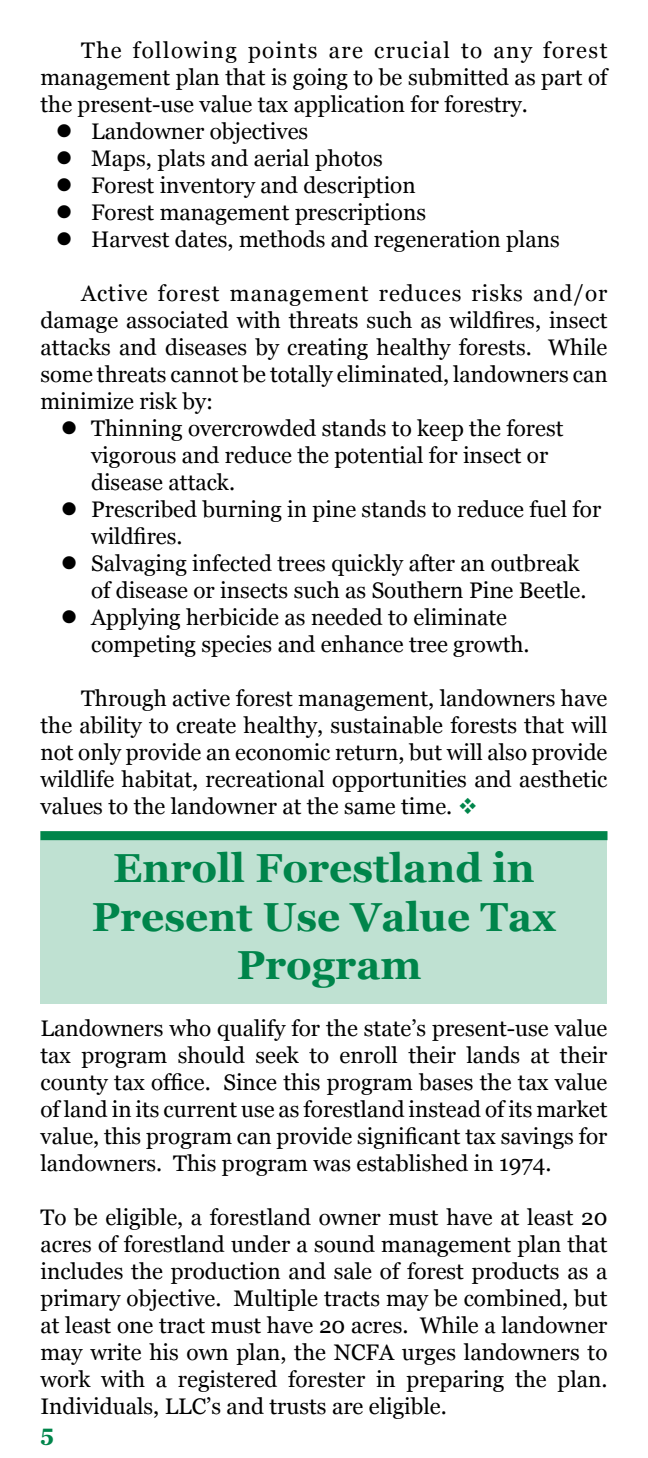
<style>
.page{position:relative;width:648px;height:1458px;background:#fff}
.page>*{position:absolute;margin:0;border:0;box-sizing:border-box;transform-origin:0 0}
.t1{font:700 40.5px/48.6px "Georgia";color:#00854b;text-align:center}
.t2{font:22.5px/27px "Georgia";color:#000;text-align:justify}
.t3{font:700 22.5px "Georgia";color:#00854b}
.s1{color:#00854b}
</style>
<div class="page">
<div style="left:40px;top:831px;width:568px;height:172px;background:#bfe1d2"></div>
<div style="left:40px;top:831px;width:568px;height:9px;background:#00854b"></div>
<p class="t2" style="left:40px;top:36px;width:569px;text-indent:40px">The following points are crucial to any forest management plan that is going to be submitted as part of the present-use value tax application for forestry.</p>
<p class="t2" style="left:56px;top:117px;width:254px">● Landowner objectives</p>
<p class="t2" style="left:56px;top:144px;width:329px">● Maps, plats and aerial photos</p>
<p class="t2" style="left:56px;top:171px;width:362px">● Forest inventory and description</p>
<p class="t2" style="left:56px;top:198px;width:372px">● Forest management prescriptions</p>
<p class="t2" style="left:56px;top:225px;width:506px">● Harvest dates, methods and regeneration plans</p>
<p class="t2" style="left:40px;top:279px;width:569px;text-indent:40px">Active forest management reduces risks and/or damage associated with threats such as wildfires, insect attacks and diseases by creating healthy forests. While some threats cannot be totally eliminated, landowners can minimize risk by:</p>
<p class="t2" style="left:91px;top:414px;width:474px;text-align:left;text-indent:-30px">● Thinning overcrowded stands to keep the forest vigorous and reduce the potential for insect or disease attack.</p>
<p class="t2" style="left:91px;top:495px;width:512px;text-indent:-30px">● Prescribed burning in pine stands to reduce fuel for wildfires.</p>
<p class="t2" style="left:91px;top:549px;width:497px;text-indent:-30px">● Salvaging infected trees quickly after an outbreak of disease or insects such as Southern Pine Beetle.</p>
<p class="t2" style="left:91px;top:603px;width:440px;text-indent:-30px">● Applying herbicide as needed to eliminate competing species and enhance tree growth.</p>
<p class="t2" style="left:40px;top:684px;width:568px;text-indent:40px">Through active forest management, landowners have the ability to create healthy, sustainable forests that will not only provide an economic return, but will also provide wildlife habitat, recreational opportunities and aesthetic values to the landowner at the same time. <span class="s1">❖</span></p>
<h1 class="t1" style="left:92px;top:844px;width:466px">Enroll Forestland in<br>Present Use Value Tax<br>Program</h1>
<p class="t2" style="left:40px;top:1015px;width:568px">Landowners who qualify for the state’s present-use value tax program should seek to enroll their lands at their county tax office. Since this program bases the tax value of land in its current use as forestland instead of its market value, this program can provide significant tax savings for landowners. This program was established in 1974.</p>
<p class="t2" style="left:40px;top:1204px;width:569px">To be eligible, a forestland owner must have at least 20 acres of forestland under a sound management plan that includes the production and sale of forest products as a primary objective. Multiple tracts may be combined, but at least one tract must have 20 acres. While a landowner may write his own plan, the NCFA urges landowners to work with a registered forester in preparing the plan.<br>Individuals, LLC’s and trusts are eligible.</p>
<p class="t3" style="left:40px;top:1420px;width:15px">5</p>
</div>
